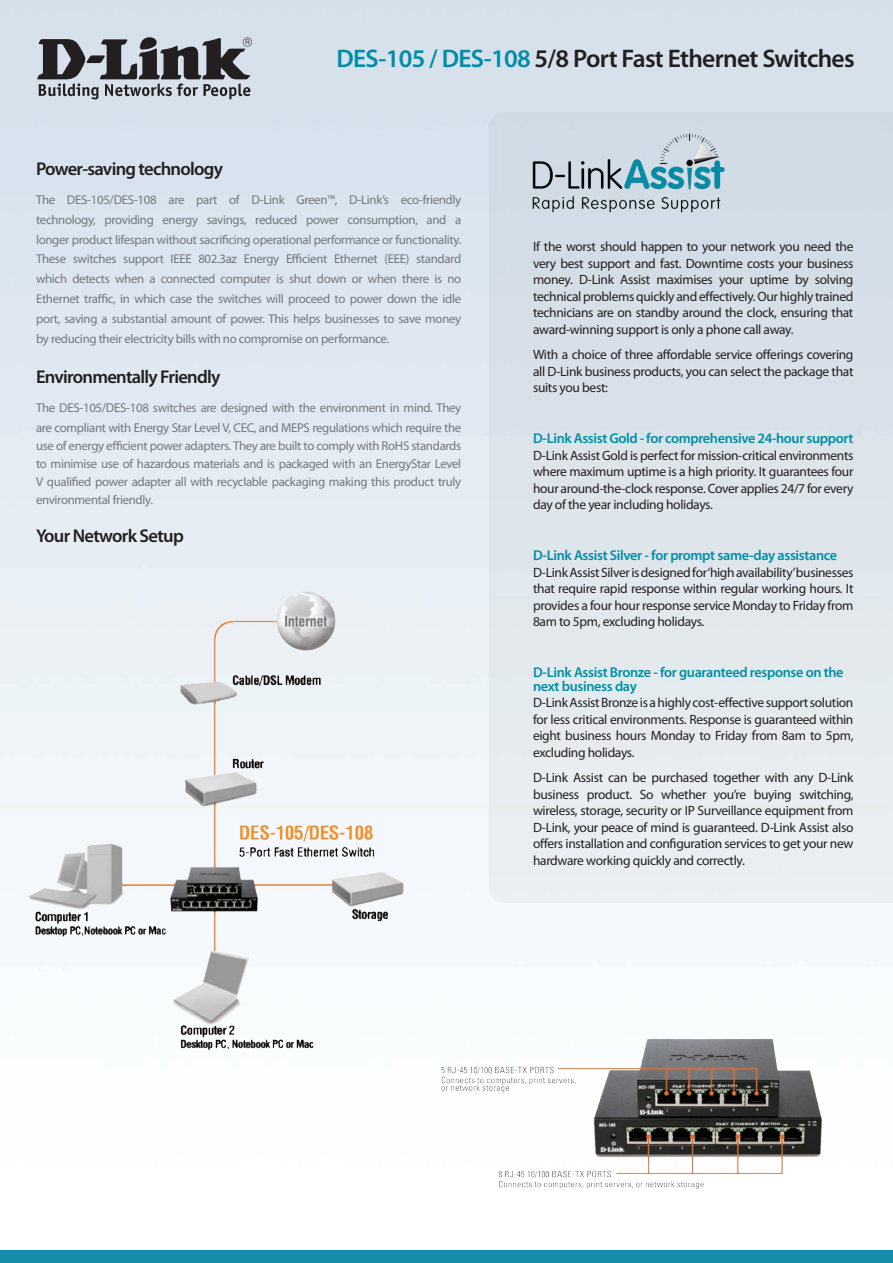
<style>
.page{position:relative;width:893px;height:1263px;background:#fff}
.page>*{position:absolute;margin:0;border:0;box-sizing:border-box;transform-origin:0 0}
.t1{font:600 25.5px "Myriad Pro";letter-spacing:-.025em;color:#231f20}
.t2{font:600 18.6px "Myriad Pro";letter-spacing:-.04em;color:#231f20}
.t3{font:600 14.25px "Myriad Pro";letter-spacing:-.025em;color:#008da8}
.t4{font:13.5px/16.5px "Myriad Pro";letter-spacing:-.025em;color:#231f20;text-align:justify}
.t5{font:12.9px/18px "Myriad Pro";letter-spacing:-.025em;color:#74787d}
.s1{color:#008da8}
</style>
<div class="page">
<div style="left:0;top:1250px;width:893px;height:13px;background:#148ea9"></div>
<svg style="left:37px;top:37px;width:215px;height:62px;background:#868a91"></svg>
<img style="left:476px;top:100px;width:417px;height:825px">
<img style="left:8px;top:583px;width:417px;height:487px">
<img style="left:427px;top:1028px;width:428px;height:161px">
<p class="t1" style="left:336px;top:42px;width:520px"><span class="s1">DES-105 / DES-108</span> 5/8 Port Fast Ethernet Switches</p>
<p class="t2" style="left:36px;top:157px;width:189px">Power-saving technology</p>
<p class="t5" style="left:36px;top:190px;width:427px">The DES-105/DES-108 are part of D-Link Green™, D-Link’s eco-friendly</p>
<p class="t5" style="left:36px;top:210px;width:427px">technology, providing energy savings, reduced power consumption, and a</p>
<p class="t5" style="left:36px;top:230px;width:427px">longer product lifespan without sacrificing operational performance or functionality.</p>
<p class="t5" style="left:36px;top:250px;width:427px">These switches support IEEE 802.3az Energy Efficient Ethernet (EEE) standard</p>
<p class="t5" style="left:36px;top:270px;width:427px">which detects when a connected computer is shut down or when there is no</p>
<p class="t5" style="left:36px;top:290px;width:427px">Ethernet traffic, in which case the switches will proceed to power down the idle</p>
<p class="t5" style="left:36px;top:310px;width:427px">port, saving a substantial amount of power. This helps businesses to save money</p>
<p class="t5" style="left:36px;top:330px;width:355px">by reducing their electricity bills with no compromise on performance.</p>
<p class="t2" style="left:36px;top:365px;width:186px">Environmentally Friendly</p>
<p class="t5" style="left:36px;top:398px;width:427px;line-height:20px">The DES-105/DES-108 switches are designed with the environment in mind. They are compliant with Energy Star Level V, CEC, and MEPS regulations which require the</p>
<p class="t5" style="left:36px;top:436px;width:427px;text-align:justify">use of energy efficient power adapters.They are built to comply with RoHS standards to minimise use of hazardous materials and is packaged with an EnergyStar Level V qualified power adapter all with recyclable packaging making this product truly environmental friendly.</p>
<p class="t2" style="left:36px;top:524px;width:149px">Your Network Setup</p>
<p class="t4" style="left:533px;top:238px;width:322px">If the worst should happen to your network you need the very best support and fast. Downtime costs your business money. D-Link Assist maximises your uptime by solving technical problems quickly and effectively. Our highly trained technicians are on standby around the clock, ensuring that award-winning support is only a phone call away.</p>
<p class="t4" style="left:533px;top:346px;width:322px">With a choice of three affordable service offerings covering all D-Link business products, you can select the package that suits you best:</p>
<p class="t3" style="left:533px;top:429px;width:322px">D-Link Assist Gold - for comprehensive 24-hour support</p>
<p class="t4" style="left:533px;top:447px;width:322px">D-Link Assist Gold is perfect for mission-critical environments where maximum uptime is a high priority. It guarantees four hour around-the-clock response. Cover applies 24/7 for every day of the year including holidays.</p>
<p class="t3" style="left:533px;top:546px;width:305px">D-Link Assist Silver - for prompt same-day assistance</p>
<p class="t4" style="left:533px;top:564px;width:322px">D-LinkAssistSilverisdesignedfor‘highavailability’businesses that require rapid response within regular working hours. It provides a four hour response service Monday to Friday from 8am to 5pm, excluding holidays.</p>
<p class="t3" style="left:533px;top:663px;width:312px">D-Link Assist Bronze - for guaranteed response on the</p>
<p class="t3" style="left:533px;top:677px;width:105px">next business day</p>
<p class="t4" style="left:533px;top:694px;width:322px">D-LinkAssistBronzeisahighlycost-effectivesupportsolution for less critical environments. Response is guaranteed within eight business hours Monday to Friday from 8am to 5pm, excluding holidays.</p>
<p class="t4" style="left:533px;top:769px;width:322px">D-Link Assist can be purchased together with any D-Link business product. So whether you’re buying switching, wireless, storage, security or IP Surveillance equipment from D-Link, your peace of mind is guaranteed. D-Link Assist also offers installation and configuration services to get your new hardware working quickly and correctly.</p>
</div>
